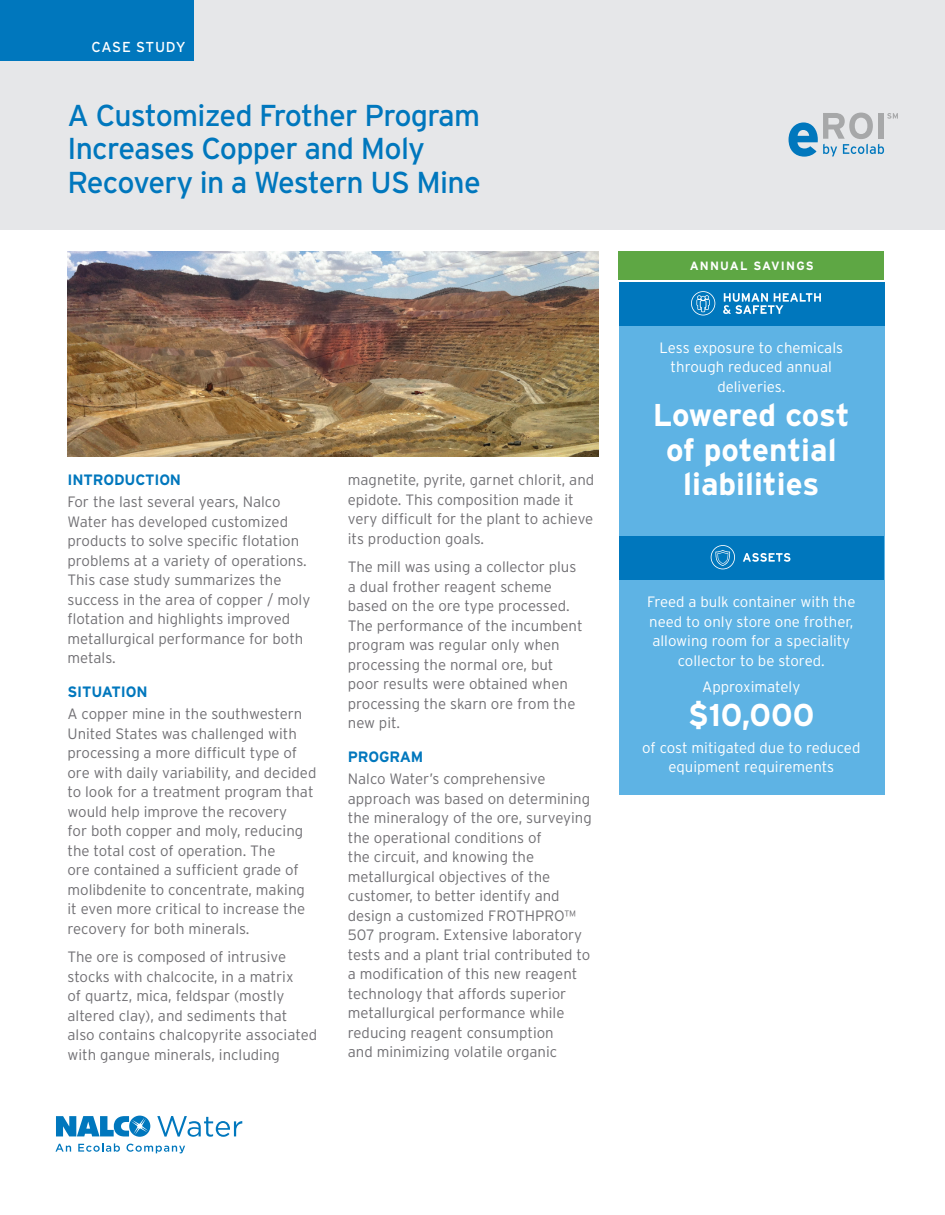
<style>
.page{position:relative;width:945px;height:1215px;background:#fff}
.page>*{position:absolute;margin:0;border:0;box-sizing:border-box;transform-origin:0 0}
.t1{font:700 31.5px/34.5px "Interstate";color:#fff;text-align:center}
.t2{font:30.3px/33.6px "Interstate";letter-spacing:-.025em;color:#0077bd}
.t3{font:300 15px/19.5px "Interstate";color:#717074}
.t4{font:300 15px/19.5px "Interstate";color:#fff;text-align:center}
.t5{font:700 15px "Interstate";letter-spacing:-.01em;color:#0077bd}
.t6{font:14.4px "Interstate";letter-spacing:.04em;color:#fff}
.t7{font:700 12px "Interstate";letter-spacing:.1em;color:#fff}
</style>
<div class="page">
<div style="left:0;top:0;width:945px;height:230px;background:#e6e7e9"></div>
<svg style="left:789px;top:113px;width:109px;height:44px"></svg>
<div style="left:0;top:0;width:194px;height:61px;background:#0077bd"></div>
<div style="left:619px;top:282px;width:265px;height:512px;background:#5eb3e4"></div>
<div style="left:619px;top:251px;width:265px;height:29px;background:#5ea744"></div>
<div style="left:619px;top:282px;width:265px;height:44px;background:#0077bd"></div>
<svg style="left:723px;top:293px;width:98px;height:21px"></svg>
<svg style="left:691px;top:291px;width:24px;height:24px"></svg>
<div style="left:619px;top:536px;width:265px;height:43px;background:#0077bd"></div>
<svg style="left:743px;top:553px;width:47px;height:9px"></svg>
<svg style="left:711px;top:545px;width:24px;height:24px"></svg>
<img style="left:68px;top:252px;width:530px;height:204px">
<svg style="left:55px;top:1144px;width:16px;height:8px"></svg>
<svg style="left:78px;top:1143px;width:42px;height:9px"></svg>
<svg style="left:127px;top:1144px;width:58px;height:9px"></svg>
<svg style="left:56px;top:1116px;width:94px;height:21px"></svg>
<svg style="left:157px;top:1116px;width:85px;height:21px"></svg>
<p class="t6" style="left:92px;top:39px;width:96px">CASE STUDY</p>
<h2 class="t2" style="left:68px;top:98px;width:415px">A Customized Frother Program<br>Increases Copper and Moly<br>Recovery in a Western US Mine</h2>
<p class="t5" style="left:68px;top:471px;width:115px">INTRODUCTION</p>
<p class="t3" style="left:68px;top:492px;width:244px">For the last several years, Nalco<br>Water has developed customized products to solve specific flotation problems at a variety of operations.<br>This case study summarizes the success in the area of copper / moly flotation and highlights improved metallurgical performance for both metals.</p>
<p class="t5" style="left:68px;top:683px;width:82px">SITUATION</p>
<p class="t3" style="left:68px;top:704px;width:250px">A copper mine in the southwestern United States was challenged with processing a more difficult type of ore with daily variability, and decided to look for a treatment program that would help improve the recovery<br>for both copper and moly, reducing the total cost of operation. The<br>ore contained a sufficient grade of molibdenite to concentrate, making it even more critical to increase the recovery for both minerals.</p>
<p class="t3" style="left:68px;top:947px;width:251px">The ore is composed of intrusive stocks with chalcocite, in a matrix<br>of quartz, mica, feldspar (mostly altered clay), and sediments that also contains chalcopyrite associated with gangue minerals, including</p>
<p class="t3" style="left:348px;top:470px;width:248px">magnetite, pyrite, garnet chlorit, and epidote. This composition made it very difficult for the plant to achieve its production goals.</p>
<p class="t3" style="left:348px;top:557px;width:236px">The mill was using a collector plus a dual frother reagent scheme based on the ore type processed.<br>The performance of the incumbent program was regular only when processing the normal ore, but poor results were obtained when processing the skarn ore from the new pit.</p>
<p class="t5" style="left:348px;top:748px;width:77px">PROGRAM</p>
<p class="t3" style="left:348px;top:769px;width:245px">Nalco Water’s comprehensive approach was based on determining the mineralogy of the ore, surveying the operational conditions of<br>the circuit, and knowing the metallurgical objectives of the customer, to better identify and design a customized FROTHPRO™ 507 program. Extensive laboratory tests and a plant trial contributed to a modification of this new reagent technology that affords superior metallurgical performance while reducing reagent consumption<br>and minimizing volatile organic</p>
<p class="t7" style="left:690px;top:258px;width:125px">ANNUAL SAVINGS</p>
<p class="t4" style="left:660px;top:338px;width:185px">Less exposure to chemicals through reduced annual deliveries.</p>
<h1 class="t1" style="left:653px;top:398px;width:198px">Lowered cost of potential liabilities</h1>
<p class="t4" style="left:647px;top:592px;width:210px">Freed a bulk container with the need to only store one frother, allowing room for a speciality collector to be stored.</p>
<p class="t4" style="left:702px;top:677px;width:100px">Approximately</p>
<h1 class="t1" style="left:688px;top:698px;width:128px">$10,000</h1>
<p class="t4" style="left:642px;top:738px;width:220px">of cost mitigated due to reduced equipment requirements</p>
</div>
